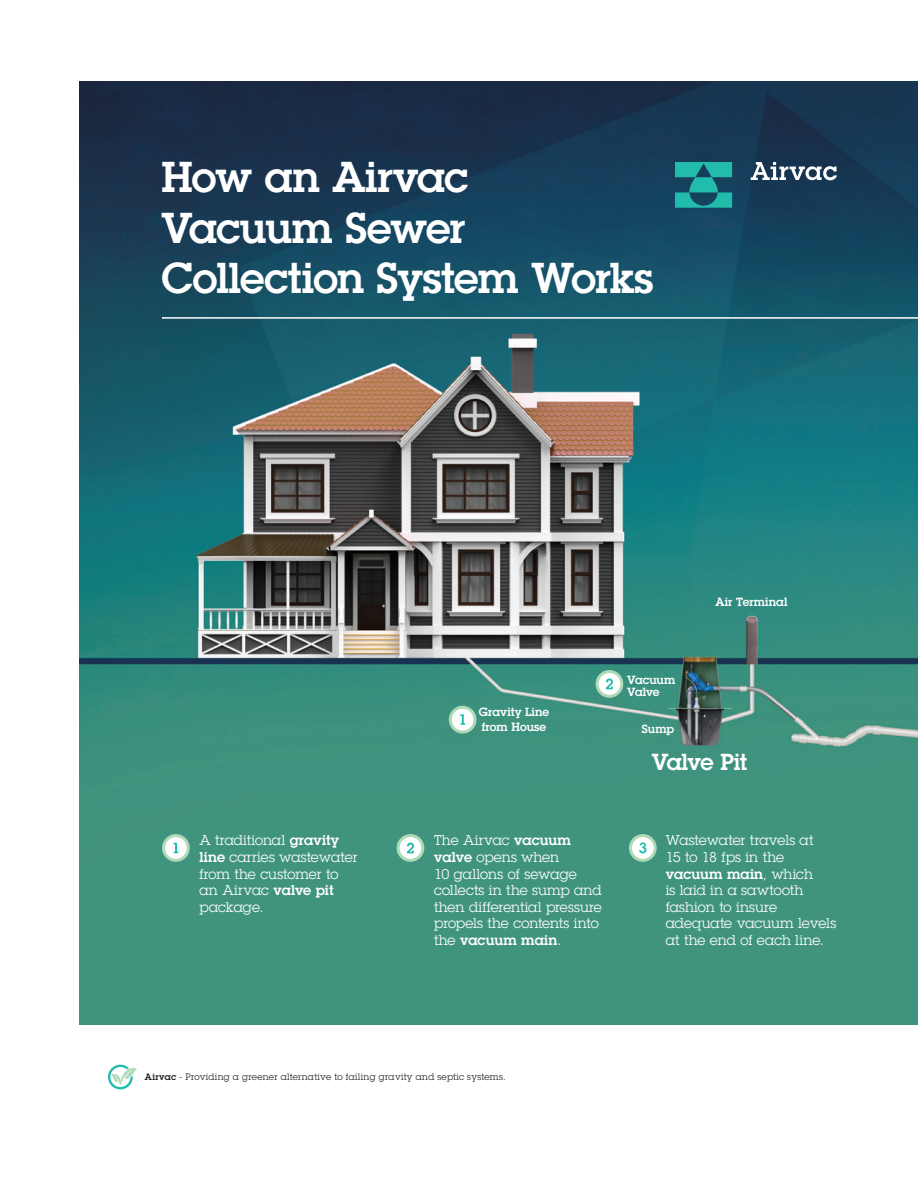
<style>
.page{position:relative;width:918px;height:1188px;background:#fff}
.page>*{position:absolute;margin:0;border:0;box-sizing:border-box;transform-origin:0 0}
.t1{font:600 42px/50.4px "Lubalin Graph Std";letter-spacing:-.015em;color:#fff}
.t2{font:600 22.65px "Lubalin Graph Std";letter-spacing:-.025em;color:#fff}
.t3{font:13.8px/16.5px "Lubalin Graph Std";letter-spacing:.005em;color:#fff}
.t4{font:600 11.55px/15px "Lubalin Graph Std";letter-spacing:.005em;color:#fff}
.t5{font:9px "Lubalin Graph Std";letter-spacing:.03em;color:#231f20}
.s1{font-weight:600}
</style>
<div class="page">
<img style="left:80px;top:81px;width:838px;height:944px">
<svg style="left:163px;top:836px;width:25px;height:24px"></svg>
<div style="left:162px;top:834px;width:28px;height:28px;border:3px solid #afdab8;border-radius:50%"></div>
<svg style="left:174px;top:843px;width:4px;height:10px"></svg>
<svg style="left:398px;top:836px;width:25px;height:24px"></svg>
<div style="left:397px;top:834px;width:27px;height:28px;border:3px solid #afdab8;border-radius:50%"></div>
<svg style="left:407px;top:843px;width:7px;height:10px"></svg>
<svg style="left:630px;top:836px;width:25px;height:24px"></svg>
<div style="left:629px;top:834px;width:28px;height:28px;border:3px solid #afdab8;border-radius:50%"></div>
<svg style="left:639px;top:842px;width:8px;height:11px"></svg>
<svg style="left:450px;top:707px;width:25px;height:25px"></svg>
<div style="left:449px;top:706px;width:28px;height:28px;border:3px solid #afdab8;border-radius:50%"></div>
<svg style="left:460px;top:714px;width:5px;height:11px"></svg>
<div style="left:597px;top:672px;width:25px;height:24px;background:#fff;border-radius:50%"></div>
<div style="left:596px;top:670px;width:27px;height:28px;border:3px solid #afdab8;border-radius:50%"></div>
<svg style="left:606px;top:679px;width:7px;height:10px"></svg>
<svg style="left:751px;top:162px;width:86px;height:18px"></svg>
<svg style="left:675px;top:162px;width:57px;height:46px;background:#1d9090"></svg>
<hr style="left:162px;top:317px;width:756px;height:2px;background:#fff">
<svg style="left:108px;top:1065px;width:29px;height:24px"></svg>
<p class="t1" style="left:161px;top:152px;width:494px">How an Airvac<br>Vacuum Sewer<br>Collection System Works</p>
<p class="t4" style="left:479px;top:704px;width:72px">Gravity Line from House</p>
<p class="t4" style="left:627px;top:673px;width:50px;line-height:12.6px">Vacuum<br>Valve</p>
<p class="t4" style="left:642px;top:721px;width:34px">Sump</p>
<p class="t4" style="left:716px;top:595px;width:73px">Air Terminal</p>
<p class="t2" style="left:652px;top:747px;width:97px">Valve Pit</p>
<p class="t3" style="left:200px;top:832px;width:160px">A traditional <span class="s1">gravity line</span> carries wastewater from the customer to an Airvac <span class="s1">valve pit </span>package.</p>
<p class="t3" style="left:434px;top:832px;width:169px">The Airvac <span class="s1">vacuum valve</span> opens when<br>10 gallons of sewage collects in the sump and then differential pressure propels the contents into the <span class="s1">vacuum main</span>.</p>
<p class="t3" style="left:666px;top:832px;width:172px">Wastewater travels at<br>15 to 18 fps in the <span class="s1">vacuum main</span>, which<br>is laid in a sawtooth fashion to insure adequate vacuum levels at the end of each line.</p>
<p class="t5" style="left:145px;top:1071px;width:362px"><span class="s1">Airvac</span> - Providing a greener alternative to failing gravity and septic systems.</p>
</div>
